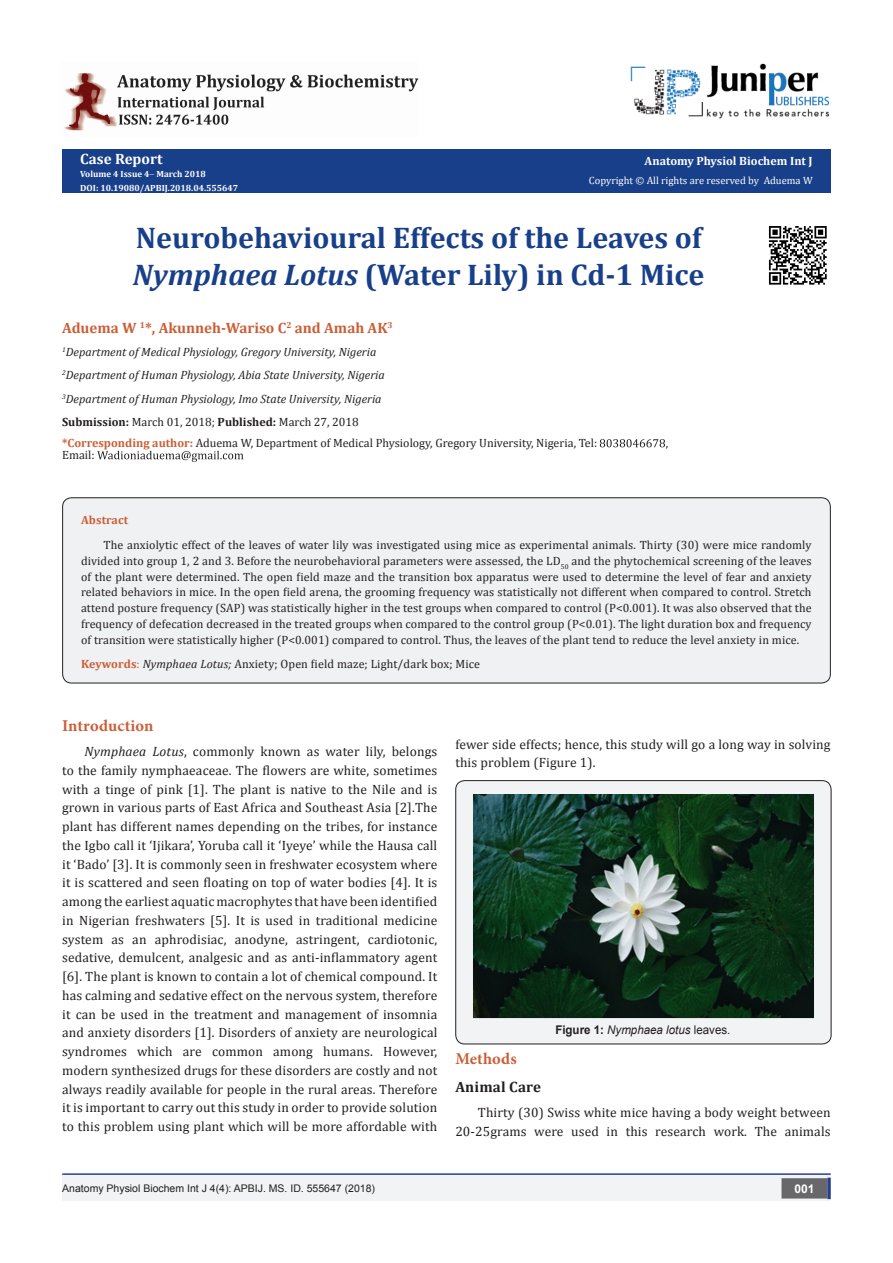
<style>
.page{position:relative;width:893px;height:1263px;background:#fff}
.page>*{position:absolute;margin:0;border:0;box-sizing:border-box;transform-origin:0 0}
.t1{font:700 30px/37.5px "Cambria";color:#183f89}
.t2{font:700 16.5px "Minion Pro";letter-spacing:.01em;color:#ca5f37}
.t3{font:700 15px "Cambria";color:#ca5f37}
.t4{font:700 15px "Cambria";color:#fffefc}
.No_Spacing{font:700 15px "Cambria";letter-spacing:.01em;color:#231f20}
.No_Spacing-2{font:13.5px/18.8px "Cambria";letter-spacing:.01em;color:#231f20;text-align:justify}
.t5{font:12px/15.8px "Cambria";color:#231f20}
.t6{font:italic 12px "Cambria";color:#231f20}
.t7{font:italic 12px "Arial";color:#231f20;scale:.96 1}
.t8{font:700 12px "Cambria";color:#fffefc}
.t9{font:700 12px "Cambria";letter-spacing:.01em;color:#ca5f37}
.t10{font:700 12px "Arial";color:#fff}
.t11{font:10.5px "Arial";color:#231f20}
.t12{font:10.5px "Cambria";color:#fffefc}
.t13{font:700 9px "Cambria";color:#fff}
.t14{font:700 9px "Cambria";color:#fffefc}
.s1{color:#fffefc}
.s2{font-style:italic}
.s3{font-weight:700}
.s4{font-weight:700;color:#ca5f37}
.s5{color:#ca5f37}
.s6{font-weight:700;font-style:normal}
.s7{font-style:normal}
</style>
<div class="page">
<div style="left:62px;top:149px;width:769px;height:44px;background:#183f89"></div>
<svg style="left:600px;top:439px;width:67px;height:10px"></svg>
<svg style="left:97px;top:451px;width:146px;height:11px"></svg>
<div style="left:63px;top:498px;width:767px;height:185px;background:#f0f1f2;border-radius:9px"></div>
<div style="left:62px;top:497px;width:769px;height:186px;border:1px solid #231f20;border-radius:9px"></div>
<hr style="left:62px;top:1173px;width:769px;height:2px;background:#253f8e">
<div style="left:62px;top:1175px;width:441px;height:26px;background:#f2f3f4"></div>
<div style="left:503px;top:1175px;width:328px;height:26px;background:#f2f3f4"></div>
<div style="left:782px;top:1179px;width:45px;height:19px;background:#68676a"></div>
<div style="left:781px;top:1178px;width:46px;height:20px;border:2px solid #68676a"></div>
<svg style="left:827px;top:1178px;width:4px;height:21px"></svg>
<img style="left:630px;top:63px;width:200px;height:56px">
<img style="left:64px;top:73px;width:355px;height:58px">
<div style="left:456px;top:781px;width:375px;height:263px;background:#f2f3f4;border-radius:9px"></div>
<div style="left:455px;top:780px;width:376px;height:264px;border:1px solid #231f20;border-radius:9px"></div>
<img style="left:473px;top:795px;width:341px;height:223px">
<img style="left:768px;top:226px;width:59px;height:59px">
<p class="t4" style="left:80px;top:148px;width:84px">Case Report</p>
<p class="t14" style="left:80px;top:168px;width:127px">Volume 4 Issue 4 March 2018</p>
<p class="t13" style="left:80px;top:181px;width:159px"><span class="s1">DOI:</span> 10.19080/APBIJ.2018.04.555647</p>
<p class="t8" style="left:645px;top:153px;width:170px">Anatomy Physiol Biochem Int J</p>
<p class="t12" style="left:589px;top:174px;width:225px">Copyright © All rights are reserved by Aduema W</p>
<p class="t1" style="left:133px;top:218px;width:573px">Neurobehavioural Effects of the Leaves of<br><span class="s2">Nymphaea Lotus</span> (Water Lily) in Cd-1 Mice</p>
<p class="t3" style="left:62px;top:317px;width:332px">Aduema W <sup>1</sup>*, Akunneh-Wariso C<sup>2</sup> and Amah AK<sup>3</sup></p>
<p class="t6" style="left:62px;top:343px;width:316px"><sup>1</sup>Department of Medical Physiology, Gregory University, Nigeria</p>
<p class="t6" style="left:62px;top:367px;width:324px"><sup>2</sup>Department of Human Physiology, Abia State University, Nigeria</p>
<p class="t6" style="left:62px;top:390px;width:321px"><sup>3</sup>Department of Human Physiology, Imo State University, Nigeria</p>
<p class="t5" style="left:62px;top:414px;width:298px"><span class="s3">Submission:</span> March 01, 2018; <span class="s3">Published:</span> March 27, 2018</p>
<p class="t5" style="left:62px;top:437px;width:537px;line-height:12px"><span class="s4">*Corresponding author:</span> Aduema W, Department of Medical Physiology, Gregory University, Nigeria, Tel:<br>Email:</p>
<p class="t9" style="left:81px;top:512px;width:49px">Abstract</p>
<p class="t5" style="left:81px;top:537px;width:732px;text-align:justify;text-indent:22px">The anxiolytic effect of the leaves of water lily was investigated using mice as experimental animals. Thirty (30) were mice randomly divided into group 1, 2 and 3. Before the neurobehavioral parameters were assessed, the LD<sub>50</sub> and the phytochemical screening of the leaves of the plant were determined. The open field maze and the transition box apparatus were used to determine the level of fear and anxiety related behaviors in mice. In the open field arena, the grooming frequency was statistically not different when compared to control. Stretch attend posture frequency (SAP) was statistically higher in the test groups when compared to control (P&lt;0.001). It was also observed that the frequency of defecation decreased in the treated groups when compared to the control group (P&lt;0.01). The light duration box and frequency of transition were statistically higher (P&lt;0.001) compared to control. Thus, the leaves of the plant tend to reduce the level anxiety in mice.</p>
<p class="t5" style="left:81px;top:656px;width:401px"><span class="s4">Keywords</span><span class="s5">:</span> <span class="s2">Nymphaea Lotus;</span> Anxiety; Open field maze; Light/dark box; Mice</p>
<p class="t2" style="left:62px;top:714px;width:93px">Introduction</p>
<p class="No_Spacing-2" style="left:62px;top:742px;width:377px;text-indent:22px"><span class="s2">Nymphaea Lotus</span>, commonly known as water lily, belongs to the family nymphaeaceae. The flowers are white, sometimes with a tinge of pink [1]. The plant is native to the Nile and is grown in various parts of East Africa and Southeast Asia [2].The plant has different names depending on the tribes, for instance the Igbo call it ‘Ijikara’, Yoruba call it ‘Iyeye’ while the Hausa call it ‘Bado’ [3]. It is commonly seen in freshwater ecosystem where it is scattered and seen floating on top of water bodies [4]. It is among the earliest aquatic macrophytes that have been identified in Nigerian freshwaters [5]. It is used in traditional medicine system as an aphrodisiac, anodyne, astringent, cardiotonic, sedative, demulcent, analgesic and as anti-inflammatory agent [6]. The plant is known to contain a lot of chemical compound. It has calming and sedative effect on the nervous system, therefore it can be used in the treatment and management of insomnia and anxiety disorders [1]. Disorders of anxiety are neurological syndromes which are common among humans. However, modern synthesized drugs for these disorders are costly and not always readily available for people in the rural areas. Therefore it is important to carry out this study in order to provide solution to this problem using plant which will be more affordable with</p>
<p class="No_Spacing-2" style="left:455px;top:735px;width:377px">fewer side effects; hence, this study will go a long way in solving this problem (Figure 1).</p>
<p class="t7" style="left:555px;top:1022px;width:184px"><span class="s6">Figure 1:</span> Nymphaea lotus <span class="s7">leaves.</span></p>
<p class="t2" style="left:455px;top:1047px;width:63px">Methods</p>
<p class="No_Spacing" style="left:455px;top:1076px;width:87px">Animal Care</p>
<p class="No_Spacing-2" style="left:455px;top:1103px;width:377px;text-align:right">Thirty (30) Swiss white mice having a body weight between<br>20-25grams were used in this research work. The animals</p>
<p class="t11" style="left:62px;top:1181px;width:314px">Anatomy Physiol Biochem Int J 4(4): APBIJ. MS. ID. 555647 (2018)</p>
<p class="t10" style="left:794px;top:1180px;width:22px">001</p>
</div>
